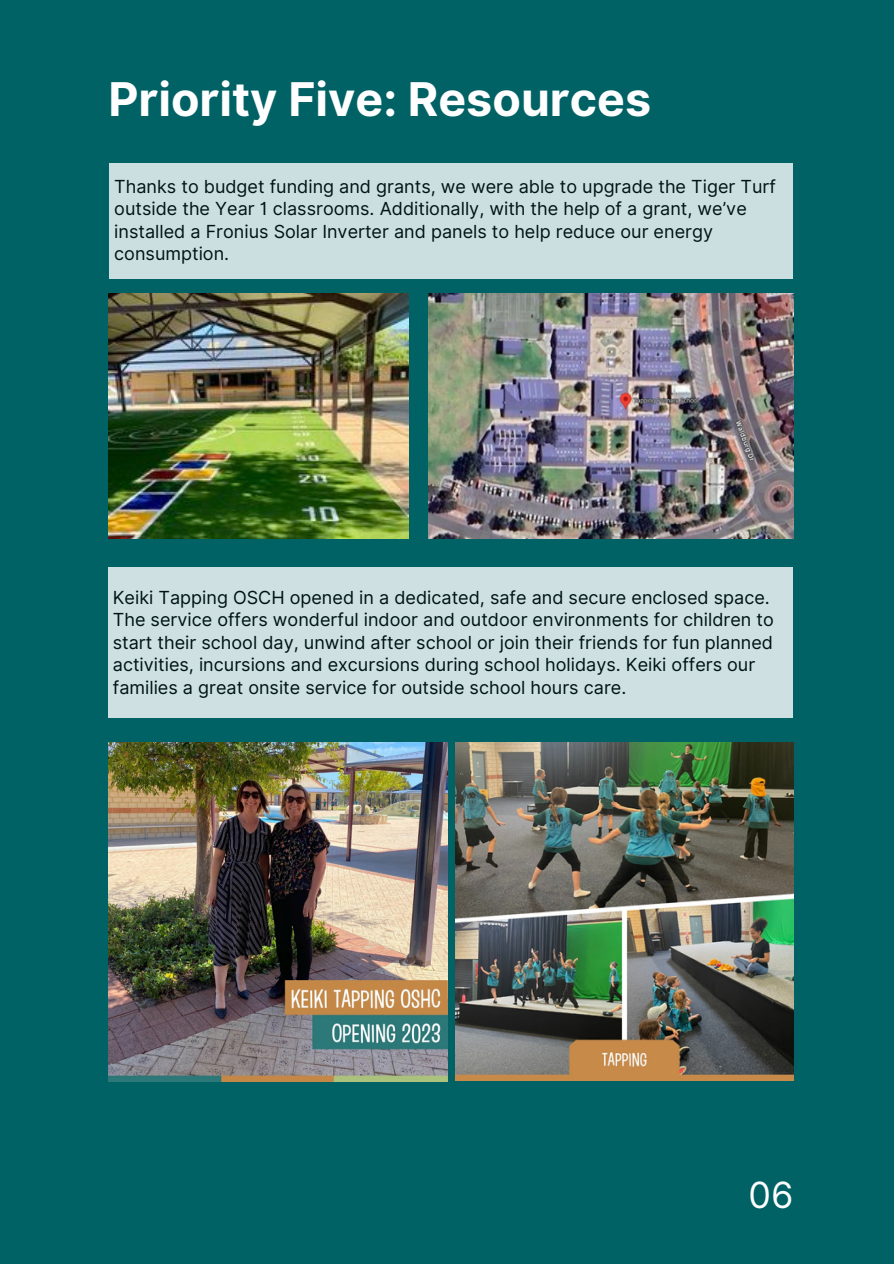
<style>
.page{position:relative;width:894px;height:1264px;background:#fff}
.page>*{position:absolute;margin:0;border:0;box-sizing:border-box;transform-origin:0 0}
.t1{font:700 46.5px "Inter";color:#fff}
.t2{font:36px "Inter";color:#fff}
.t3{font:18px/22.5px "Inter";color:#000}
</style>
<div class="page">
<div style="left:0;top:0;width:893px;height:1263px;background:#006265"></div>
<img style="left:108px;top:294px;width:301px;height:244px">
<img style="left:108px;top:743px;width:339px;height:338px">
<div style="left:108px;top:567px;width:685px;height:151px;background:#cee0e1"></div>
<img style="left:456px;top:743px;width:337px;height:337px">
<div style="left:110px;top:163px;width:682px;height:115px;background:#ccdfe0"></div>
<img style="left:428px;top:294px;width:365px;height:244px">
<p class="t1" style="left:108px;top:72px;width:544px">Priority Five: Resources</p>
<p class="t3" style="left:114px;top:175px;width:663px">Thanks to budget funding and grants, we were able to upgrade the Tiger Turf outside the Year 1 classrooms. Additionally, with the help of a grant, we’ve installed a Fronius Solar Inverter and panels to help reduce our energy consumption.</p>
<p class="t3" style="left:113px;top:586px;width:662px">Keiki Tapping OSCH opened in a dedicated, safe and secure enclosed space.<br>The service offers wonderful indoor and outdoor environments for children to start their school day, unwind after school or join their friends for fun planned activities, incursions and excursions during school holidays. Keiki offers our families a great onsite service for outside school hours care.</p>
<p class="t2" style="left:748px;top:1172px;width:46px">06</p>
</div>
